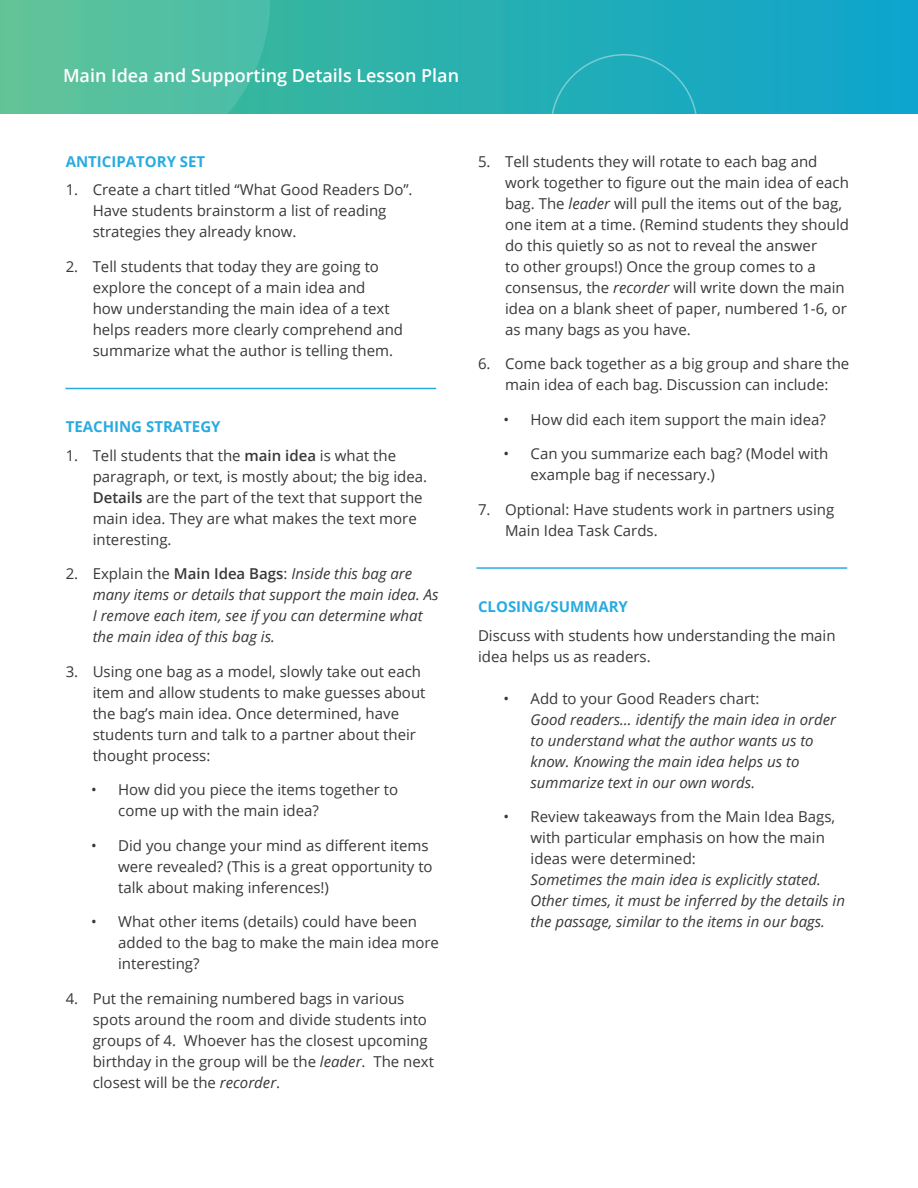
<style>
.page{position:relative;width:918px;height:1188px;background:#fff}
.page>*{position:absolute;margin:0;border:0;box-sizing:border-box;transform-origin:0 0}
.t1{font:600 18px "Open Sans";color:#fff}
.t2{font:15px/21px "Open Sans";color:#383839}
.t3{font:italic 15px/21px "Open Sans";color:#383839}
.t4{font:700 15px "Open Sans";color:#28abe1}
.s1{font-weight:600}
.s2{font-style:normal}
.s3{font-weight:600;font-style:normal}
.s4{font-style:italic}
</style>
<div class="page">
<svg style="left:270px;top:0;width:648px;height:114px;background:#22adb7"></svg>
<svg style="left:0;top:0;width:270px;height:114px;background:#54bf9f"></svg>
<hr style="left:65px;top:388px;width:371px;height:1px;background:#28abe1">
<hr style="left:476px;top:567px;width:371px;height:2px;background:#28abe1">
<p class="t1" style="left:63px;top:63px;width:398px">Main Idea and Supporting Details Lesson Plan</p>
<p class="t4" style="left:66px;top:151px;width:141px">ANTICIPATORY SET</p>
<p class="t2" style="left:93px;top:179px;width:321px;text-indent:-27px">1. Create a chart titled “What Good Readers Do”.<br>Have students brainstorm a list of reading strategies they already know.</p>
<p class="t2" style="left:93px;top:255px;width:312px;text-indent:-27px">2. Tell students that today they are going to explore the concept of a main idea and<br>how understanding the main idea of a text helps readers more clearly comprehend and summarize what the author is telling them.</p>
<p class="t4" style="left:66px;top:416px;width:156px">TEACHING STRATEGY</p>
<p class="t2" style="left:93px;top:444px;width:336px;text-indent:-27px">1. Tell students that the <span class="s1">main idea</span> is what the paragraph, or text, is mostly about; the big idea.<br><span class="s1">Details</span> are the part of the text that support the main idea. They are what makes the text more interesting.</p>
<p class="t3" style="left:93px;top:563px;width:347px;text-indent:-27px"><span class="s2">2. Explain the</span> <span class="s3">Main Idea Bags</span><span class="s2">:</span> Inside this bag are many items or details that support the main idea. As I remove each item, see if you can determine what the main idea of this bag is.</p>
<p class="t2" style="left:93px;top:660px;width:334px;text-indent:-27px">3. Using one bag as a model, slowly take out each item and allow students to make guesses about the bag’s main idea. Once determined, have students turn and talk to a partner about their thought process:</p>
<p class="t2" style="left:118px;top:779px;width:281px;text-indent:-27px">• How did you piece the items together to come up with the main idea?</p>
<p class="t2" style="left:118px;top:834px;width:316px;text-indent:-27px">• Did you change your mind as different items were revealed? (This is a great opportunity to talk about making inferences!)</p>
<p class="t2" style="left:118px;top:911px;width:322px;text-indent:-27px">• What other items (details) could have been added to the bag to make the main idea more interesting?</p>
<p class="t2" style="left:93px;top:987px;width:343px;text-indent:-27px">4. Put the remaining numbered bags in various spots around the room and divide students into groups of 4. Whoever has the closest upcoming birthday in the group will be the <span class="s4">leader</span>. The next closest will be the <span class="s4">recorder</span>.</p>
<p class="t2" style="left:505px;top:150px;width:346px;text-indent:-27px">5. Tell students they will rotate to each bag and work together to figure out the main idea of each bag. The <span class="s4">leader</span> will pull the items out of the bag, one item at a time. (Remind students they should do this quietly so as not to reveal the answer<br>to other groups!) Once the group comes to a consensus, the <span class="s4">recorder</span> will write down the main idea on a blank sheet of paper, numbered 1-6, or as many bags as you have.</p>
<p class="t2" style="left:478px;top:353px;width:373px;text-align:center">6. Come back together as a big group and share the main idea of each bag. Discussion can include:</p>
<p class="t2" style="left:504px;top:408px;width:324px">• How did each item support the main idea?</p>
<p class="t2" style="left:531px;top:443px;width:299px;text-indent:-27px">• Can you summarize each bag? (Model with example bag if necessary.)</p>
<p class="t2" style="left:505px;top:498px;width:331px;text-indent:-27px">7. Optional: Have students work in partners using<br>Main Idea Task Cards.</p>
<p class="t4" style="left:478px;top:596px;width:151px">CLOSING/SUMMARY</p>
<p class="t2" style="left:478px;top:624px;width:359px">Discuss with students how understanding the main idea helps us as readers.</p>
<p class="t2" style="left:504px;top:687px;width:257px">• Add to your Good Readers chart:</p>
<p class="t3" style="left:531px;top:708px;width:307px">Good readers… identify the main idea in order to understand what the author wants us to know. Knowing the main idea helps us to summarize text in our own words.</p>
<p class="t2" style="left:531px;top:806px;width:306px;text-indent:-27px">• Review takeaways from the Main Idea Bags, with particular emphasis on how the main ideas were determined:</p>
<p class="t3" style="left:531px;top:869px;width:316px">Sometimes the main idea is explicitly stated.<br>Other times, it must be inferred by the details in the passage, similar to the items in our bags.</p>
</div>
